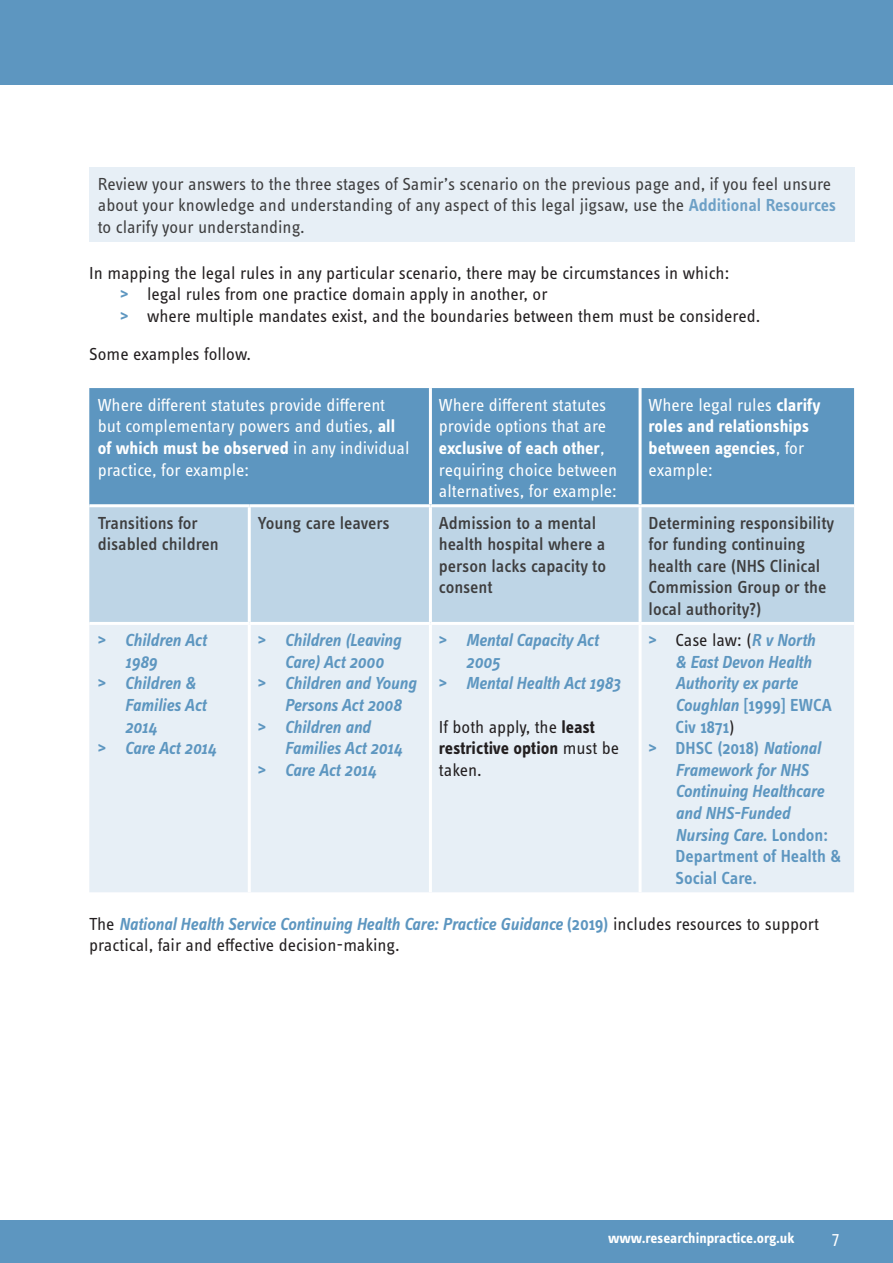
<style>
.page{position:relative;width:893px;height:1263px;background:#fff}
.page>*{position:absolute;margin:0;border:0;box-sizing:border-box;transform-origin:0 0}
.List_Paragraph{font:18px/21.6px "Info Text Pro";color:#231f20}
.List_Paragraph-2{font:italic 600 18px/21.6px "Info Text Pro";letter-spacing:-.005em;color:#5d96c0}
.t1{font:18px/21.6px "Info Text Pro";color:#fff}
.t2{font:500 18px/21.6px "Info Text Pro";color:#3e3e3f}
.t3{font:18px/21.6px "Info Text Pro";color:#3e3e3f}
.t4{font:700 18px/21.6px "Info Text Pro";color:#fff}
.t5{font:700 15px "Info Text Pro";color:#fff}
.s1{font-weight:600;color:#6da0c6}
.s2{font-weight:700;color:#5d96c0}
.s3{font-weight:700}
.s4{font-weight:400}
.s5{font-weight:700;font-style:normal}
.s6{font-weight:400;font-style:normal;color:#231f20}
.s7{font-style:normal}
.s8{font-weight:600;font-style:italic;color:#5d96c0}
.s9{font-weight:600;color:#5d96c0}
</style>
<div class="page">
<div style="left:0;top:1220px;width:893px;height:43px;background:#5d96c0"></div>
<div style="left:0;top:0;width:893px;height:85px;background:#5d96c0"></div>
<div style="left:89px;top:167px;width:766px;height:74px;background:#e7eff6"></div>
<div style="left:89px;top:388px;width:765px;height:116px;background:#5d96c0"></div>
<div style="left:89px;top:507px;width:765px;height:115px;background:#bed5e6"></div>
<div style="left:89px;top:625px;width:765px;height:267px;background:#e7eff6"></div>
<hr style="left:429px;top:388px;width:3px;height:116px;background:#fff">
<hr style="left:639px;top:388px;width:3px;height:116px;background:#fff">
<hr style="left:248px;top:507px;width:3px;height:115px;background:#fff">
<hr style="left:429px;top:507px;width:3px;height:115px;background:#fff">
<hr style="left:639px;top:507px;width:3px;height:115px;background:#fff">
<hr style="left:248px;top:625px;width:3px;height:267px;background:#fff">
<hr style="left:429px;top:625px;width:3px;height:267px;background:#fff">
<hr style="left:639px;top:625px;width:3px;height:267px;background:#fff">
<p class="t3" style="left:98px;top:172px;width:740px">Review your answers to the three stages of Samir’s scenario on the previous page and, if you feel unsure about your knowledge and understanding of any aspect of this legal jigsaw, use the <span class="s1">Additional Resources </span>to clarify your understanding.</p>
<p class="List_Paragraph" style="left:89px;top:261px;width:641px">In mapping the legal rules in any particular scenario, there may be circumstances in which:</p>
<p class="List_Paragraph" style="left:120px;top:283px;width:429px"><span class="s2">&gt;</span> legal rules from one practice domain apply in another, or</p>
<p class="List_Paragraph" style="left:120px;top:305px;width:642px"><span class="s2">&gt;</span> where multiple mandates exist, and the boundaries between them must be considered.</p>
<p class="List_Paragraph" style="left:89px;top:343px;width:163px">Some examples follow.</p>
<p class="t1" style="left:98px;top:394px;width:313px">Where different statutes provide different but complementary powers and duties, <span class="s3">all of which must be observed</span> in any individual practice, for example:</p>
<p class="t1" style="left:439px;top:394px;width:180px">Where different statutes provide options that are <span class="s3">exclusive of each other</span>, requiring choice between alternatives, for example:</p>
<p class="t4" style="left:649px;top:394px;width:173px"><span class="s4">Where legal rules</span> clarify roles and relationships between agencies<span class="s4">, for example:</span></p>
<p class="t2" style="left:98px;top:511px;width:123px">Transitions for disabled children</p>
<p class="t2" style="left:258px;top:511px;width:133px">Young care leavers</p>
<p class="t2" style="left:439px;top:511px;width:169px">Admission to a mental health hospital where a person lacks capacity to consent</p>
<p class="t2" style="left:649px;top:511px;width:187px">Determining responsibility for funding continuing health care (NHS Clinical<br>Commission Group or the local authority?)</p>
<p class="List_Paragraph-2" style="left:125px;top:629px;width:83px;text-indent:-27px"><span class="s5">&gt;</span> Children Act<br>1989</p>
<p class="List_Paragraph-2" style="left:125px;top:672px;width:83px;text-indent:-27px"><span class="s5">&gt;</span> Children &amp;<br>Families Act<br>2014</p>
<p class="List_Paragraph-2" style="left:98px;top:737px;width:120px"><span class="s5">&gt;</span> Care Act 2014</p>
<p class="List_Paragraph-2" style="left:258px;top:629px;width:145px;text-align:center"><span class="s5">&gt;</span> Children (Leaving<br>Care) Act 2000</p>
<p class="List_Paragraph-2" style="left:285px;top:672px;width:133px;text-indent:-27px"><span class="s5">&gt;</span> Children and Young<br>Persons Act 2008</p>
<p class="List_Paragraph-2" style="left:285px;top:715px;width:119px;text-indent:-27px"><span class="s5">&gt;</span> Children and<br>Families Act 2014</p>
<p class="List_Paragraph-2" style="left:258px;top:759px;width:120px"><span class="s5">&gt;</span> Care Act 2014</p>
<p class="List_Paragraph-2" style="left:676px;top:629px;width:158px;text-indent:-27px"><span class="s5">&gt;</span> <span class="s6">Case law: (</span>R v North<br>&amp; East Devon Health<br>Authority ex parte<br>Coughlan <span class="s7">[1999] EWCA<br>Civ 1871</span><span class="s6">)</span></p>
<p class="List_Paragraph-2" style="left:676px;top:737px;width:167px;text-indent:-27px"><span class="s5">&gt;</span> <span class="s7">DHSC (2018)</span> National<br>Framework for NHS<br>Continuing Healthcare and NHS-Funded<br>Nursing Care<span class="s7">. London:<br>Department of Health &amp;<br>Social Care.</span></p>
<p class="List_Paragraph" style="left:89px;top:912px;width:731px">The <span class="s8">National Health Service Continuing Health Care: Practice Guidance</span> <span class="s9">(2019)</span> includes resources to support practical, fair and effective decision-making.</p>
<p class="List_Paragraph-2" style="left:466px;top:629px;width:134px;text-indent:-27px"><span class="s5">&gt;</span> Mental Capacity Act<br>2005</p>
<p class="List_Paragraph-2" style="left:439px;top:672px;width:183px"><span class="s5">&gt;</span> Mental Health Act 1983</p>
<p class="List_Paragraph" style="left:439px;top:715px;width:182px">If both apply, the <span class="s3">least restrictive option</span> must be taken.</p>
<p class="t5" style="left:608px;top:1229px;width:188px">www.researchinpractice.org.uk</p>
<p class="t1" style="left:832px;top:1227px;width:8px">7</p>
</div>
